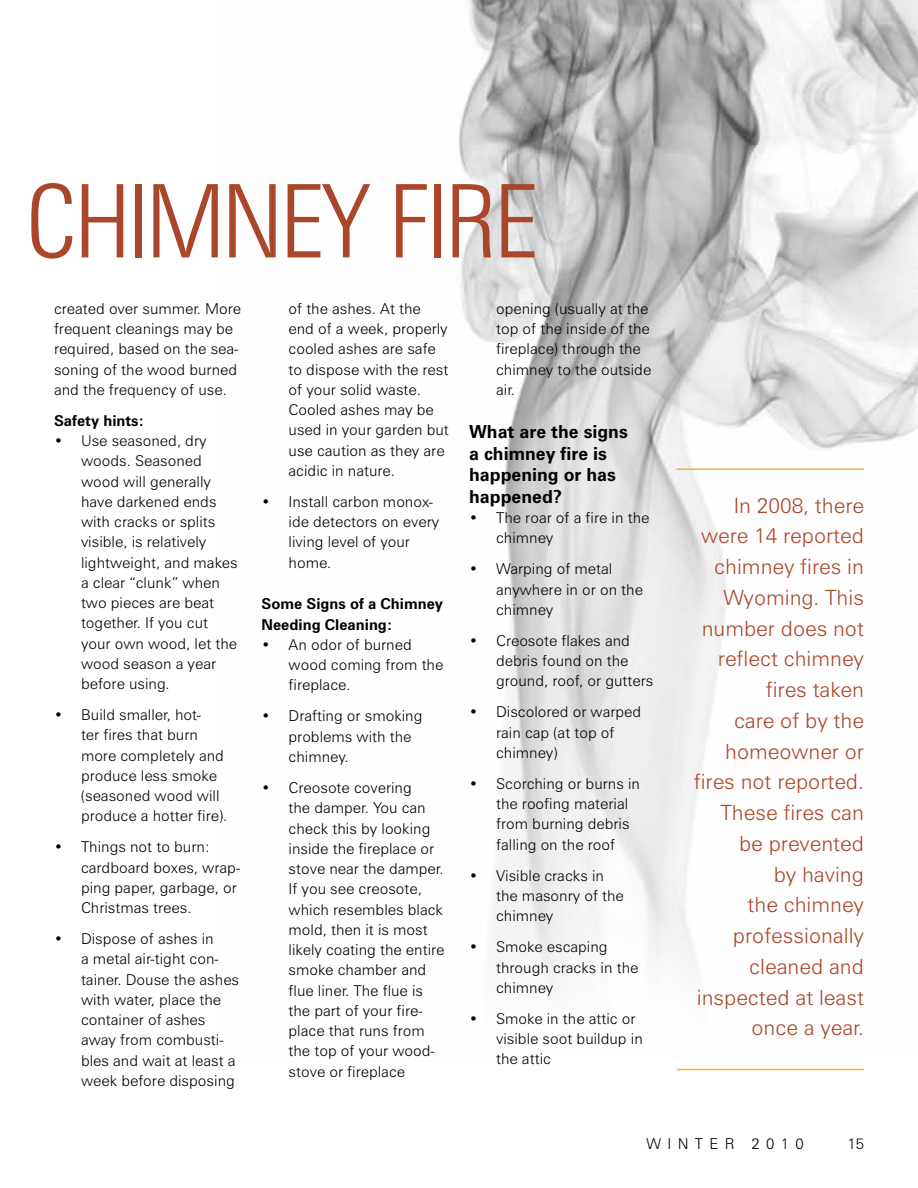
<style>
.page{position:relative;width:918px;height:1188px;background:#fff}
.page>*{position:absolute;margin:0;border:0;box-sizing:border-box;transform-origin:0 0}
.t1{font:300 condensed 101.85px "Zurich BT";color:#aa462a}
.t2{font:300 21px/30.8px "Zurich BT";color:#aa462a;text-align:right}
.t3{font:700 18px/21.6px "Zurich BT";color:#000}
.t4{font:300 15px/20.2px "Zurich BT";color:#000}
.t5{font:700 15px/20.2px "Zurich BT";color:#000}
</style>
<div class="page">
<img style="left:458px;top:0;width:460px;height:986px">
<hr style="left:677px;top:469px;width:187px;height:1px;background:#f8b329">
<hr style="left:677px;top:1069px;width:187px;height:1px;background:#f8b329">
<h1 class="t1" style="left:26px;top:159px;width:503px">CHIMNEY FIRE</h1>
<p class="t4" style="left:54px;top:298px;width:189px">created over summer. More frequent cleanings may be required, based on the sea&shy;soning of the wood burned and the frequency of use.</p>
<p class="t5" style="left:54px;top:410px;width:92px">Safety hints:</p>
<p class="t4" style="left:81px;top:431px;width:158px;text-indent:-27px">• Use seasoned, dry woods. Seasoned wood will generally have darkened ends with cracks or splits visible, is relatively lightweight, and makes a clear “clunk” when two pieces are beat together. If you cut your own wood, let the wood season a year before using.</p>
<p class="t4" style="left:81px;top:705px;width:148px;text-indent:-27px">• Build smaller, hot-<br>ter fires that burn more completely and produce less smoke (seasoned wood will produce a hotter fire).</p>
<p class="t4" style="left:81px;top:837px;width:161px;text-indent:-27px">• Things not to burn: cardboard boxes, wrap&shy;ping paper, garbage, or<br>Christmas trees.</p>
<p class="t4" style="left:81px;top:929px;width:160px;text-indent:-27px">• Dispose of ashes in<br>a metal air-tight con&shy;tainer. Douse the ashes with water, place the container of ashes away from combusti&shy;bles and wait at least a week before disposing</p>
<p class="t4" style="left:289px;top:298px;width:162px">of the ashes. At the end of a week, properly cooled ashes are safe to dispose with the rest of your solid waste.<br>Cooled ashes may be used in your garden but use caution as they are acidic in nature.</p>
<p class="t4" style="left:289px;top:491px;width:152px;text-indent:-27px">• I nstall carbon monox&shy;ide detectors on every living level of your home.</p>
<p class="t5" style="left:262px;top:594px;width:183px">Some Signs of a Chimney<br>Needing Cleaning:</p>
<p class="t4" style="left:289px;top:634px;width:156px;text-indent:-27px">• An odor of burned wood coming from the fireplace.</p>
<p class="t4" style="left:289px;top:706px;width:135px;text-indent:-27px">• Drafting or smoking problems with the chimney.</p>
<p class="t4" style="left:289px;top:777px;width:157px;text-indent:-27px">• Creosote covering<br>the damper. You can check this by looking inside the fireplace or stove near the damper.<br>If you see creosote, which resembles black mold, then it is most likely coating the entire smoke chamber and flue liner. The flue is the part of your fire&shy;place that runs from the top of your wood&shy;stove or fireplace</p>
<p class="t4" style="left:496px;top:298px;width:157px">opening (usually at the top of the inside of the fireplace) through the chimney to the outside air.</p>
<p class="t3" style="left:469px;top:421px;width:160px">What are the signs a chimney fire is happening or has happened?</p>
<p class="t4" style="left:496px;top:507px;width:155px;text-indent:-27px">• The roar of a fire in the chimney</p>
<p class="t4" style="left:496px;top:559px;width:148px;text-indent:-27px">• Warping of metal anywhere in or on the chimney</p>
<p class="t4" style="left:496px;top:630px;width:159px;text-indent:-27px">• Creosote flakes and debris found on the ground, roof, or gutters</p>
<p class="t4" style="left:496px;top:702px;width:147px;text-indent:-27px">• Discolored or warped rain cap (at top of chimney)</p>
<p class="t4" style="left:496px;top:773px;width:145px;text-indent:-27px">• Scorching or burns in the roofing material from burning debris falling on the roof</p>
<p class="t4" style="left:496px;top:865px;width:129px;text-indent:-27px">• Visible cracks in the masonry of the chimney</p>
<p class="t4" style="left:496px;top:937px;width:144px;text-indent:-27px">• Smoke escaping through cracks in the chimney</p>
<p class="t4" style="left:496px;top:1008px;width:148px;text-indent:-27px">• Smoke in the attic or visible soot buildup in the attic</p>
<p class="t2" style="left:694px;top:490px;width:172px">I n 2008, there were 14 reported chimney fires in<br>Wyoming. This number does not reflect chimney fires taken<br>care of by the homeowner or fires not reported.<br>These fires can be prevented<br>by having<br>the chimney professionally cleaned and inspected at least once a year.</p>
<p class="t4" style="left:647px;top:1134px;width:159px">winter 2010</p>
<p class="t4" style="left:847px;top:1134px;width:18px">15</p>
</div>
